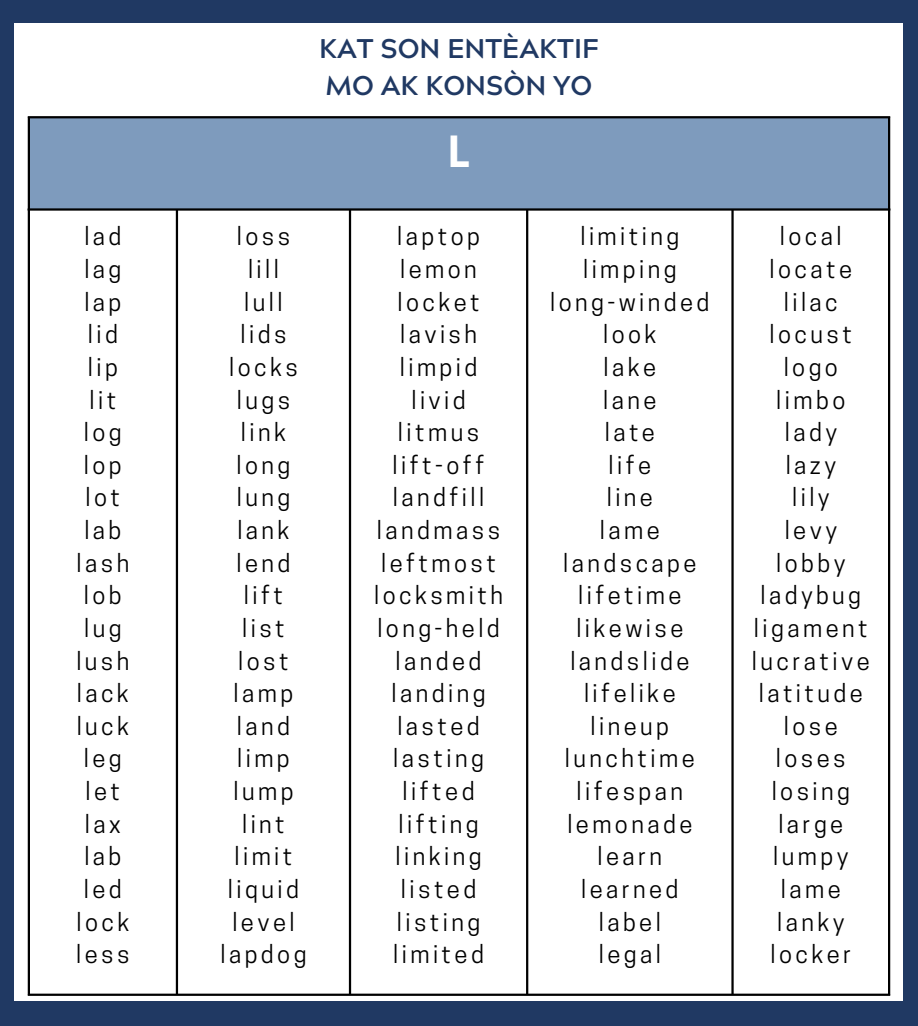
<style>
.page{position:relative;width:918px;height:1026px;background:#203963}
.page>*{position:absolute;margin:0;border:0;box-sizing:border-box;transform-origin:0 0}
.t1{font:700 40.35px "Cooper Hewitt";color:#fff}
.t2{font:700 27px/37.2px "Acherus Grotesque";color:#203963}
.t3{font:23.85px/32.7px "Cooper Hewitt";letter-spacing:.145em;color:#000;text-align:center}
</style>
<div class="page">
<div style="left:15px;top:23px;width:888px;height:978px;background:#fff"></div>
<div style="left:29px;top:117px;width:860px;height:93px;background:#7e9bbd"></div>
<hr style="left:28px;top:118px;width:2px;height:876px;background:#000">
<hr style="left:176px;top:211px;width:2px;height:783px;background:#000">
<hr style="left:349px;top:211px;width:2px;height:783px;background:#000">
<hr style="left:526px;top:211px;width:2px;height:783px;background:#000">
<hr style="left:731px;top:211px;width:3px;height:783px;background:#000">
<hr style="left:888px;top:118px;width:2px;height:876px;background:#000">
<hr style="left:28px;top:116px;width:862px;height:2px;background:#000">
<hr style="left:28px;top:208px;width:862px;height:3px;background:#000">
<hr style="left:28px;top:994px;width:862px;height:2px;background:#000">
<p class="t2" style="left:319px;top:34px;width:281px">KAT SON ENTÈAKTIF<br>MO AK KONSÒN YO</p>
<h1 class="t1" style="left:448px;top:137px;width:23px">L</h1>
<p class="t3" style="left:76px;top:223px;width:55px">lad lag lap lid lip lit log lop lot lab lash lob lug lush lack luck leg let lax lab led lock less</p>
<p class="t3" style="left:220px;top:223px;width:88px">loss lill<br>lull lids locks lugs link long lung lank lend lift list lost lamp land limp lump lint limit liquid level lapdog</p>
<p class="t3" style="left:374px;top:223px;width:130px">laptop lemon locket lavish limpid livid litmus lift-off landfill landmass leftmost locksmith long-held landed landing lasted lasting lifted lifting linking listed listing limited</p>
<p class="t3" style="left:550px;top:223px;width:161px">limiting limping long-winded look<br>lake<br>lane<br>late<br>life<br>line<br>lame landscape lifetime likewise landslide lifelike lineup lunchtime lifespan lemonade learn learned label<br>legal</p>
<p class="t3" style="left:752px;top:223px;width:119px">local locate lilac locust logo limbo lady<br>lazy<br>lily<br>levy lobby ladybug ligament lucrative latitude lose loses losing large lumpy lame lanky locker</p>
</div>
